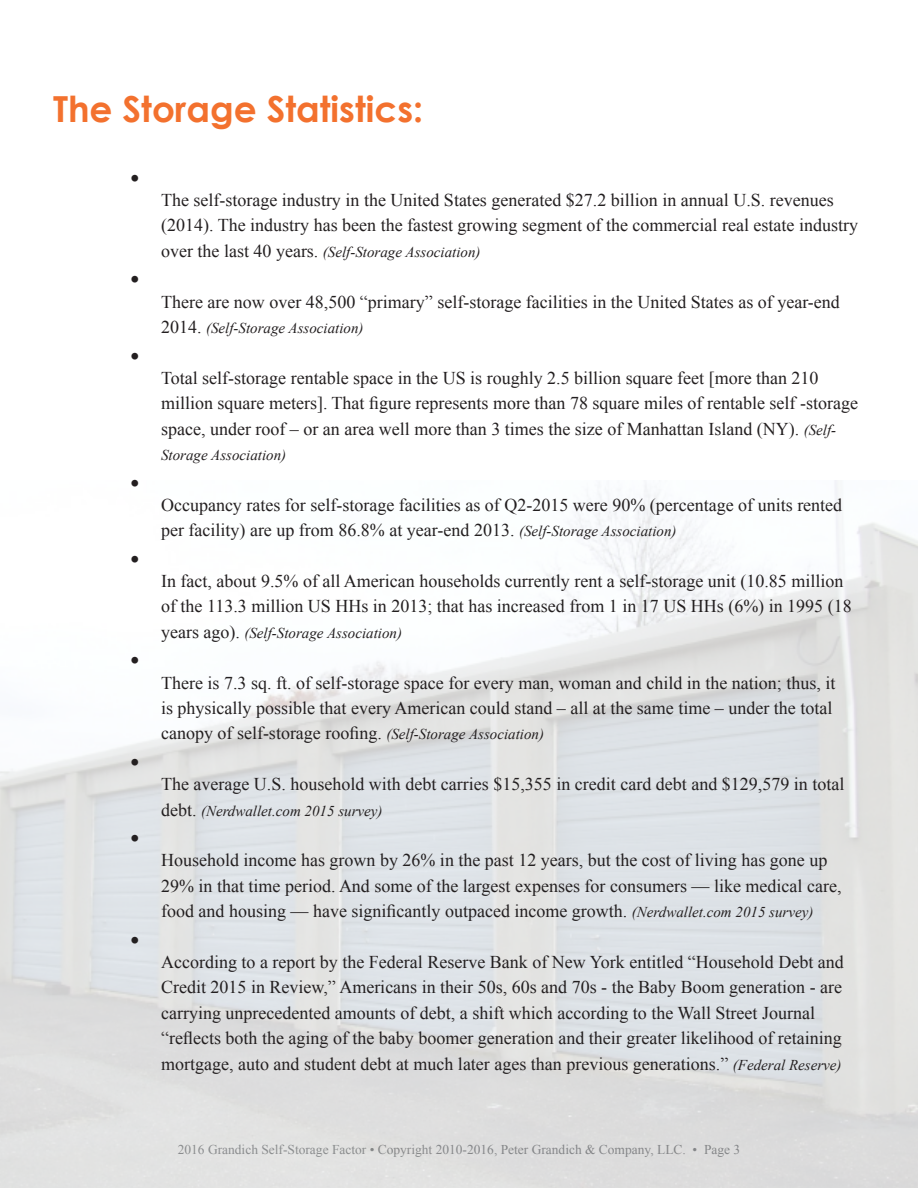
<style>
.page{position:relative;width:918px;height:1188px;background:#fff}
.page>*{position:absolute;margin:0;border:0;box-sizing:border-box;transform-origin:0 0}
.t1{font:700 35.85px "Century Gothic";color:#f3712e}
.t2{font:26.85px "Times New Roman";color:#231f20}
.t3{font:18px/25.3px "Times New Roman";color:#231f20}
.t4{font:italic 15px "Times New Roman";color:#231f20}
.t5{font:13.5px "Times New Roman";color:#939598}
.s1{font-style:normal;font-size:18px}
.s2{font-style:italic;font-size:15px}
</style>
<div class="page">
<p class="t1" style="left:53px;top:82px;width:372px">The Storage Statistics:</p>
<p class="t2" style="left:130px;top:160px;width:11px">•</p>
<p class="t2" style="left:130px;top:261px;width:11px">•</p>
<p class="t2" style="left:130px;top:338px;width:11px">•</p>
<p class="t2" style="left:130px;top:465px;width:11px">•</p>
<p class="t2" style="left:130px;top:541px;width:11px">•</p>
<p class="t2" style="left:130px;top:642px;width:11px">•</p>
<p class="t2" style="left:130px;top:744px;width:11px">•</p>
<p class="t2" style="left:130px;top:820px;width:11px">•</p>
<p class="t2" style="left:130px;top:922px;width:11px">•</p>
<p class="t3" style="left:161px;top:187px;width:699px">The self-storage industry in the United States generated $27.2 billion in annual U.S. revenues (2014). The industry has been the fastest growing segment of the commercial real estate industry</p>
<p class="t4" style="left:161px;top:241px;width:321px"><span class="s1">over the last 40 years.</span> (Self-Storage Association)</p>
<p class="t3" style="left:161px;top:289px;width:680px">There are now over 48,500 “primary” self-storage facilities in the United States as of year-end</p>
<p class="t4" style="left:161px;top:318px;width:204px"><span class="s1">2014.</span> (Self-Storage Association)</p>
<p class="t3" style="left:161px;top:365px;width:698px">Total self-storage rentable space in the US is roughly 2.5 billion square feet [more than 210 million square meters]. That figure represents more than 78 square miles of rentable self -storage space, under roof – or an area well more than 3 times the size of Manhattan Island (NY). <span class="s2">(Self-</span></p>
<p class="t4" style="left:161px;top:445px;width:127px">Storage Association)</p>
<p class="t3" style="left:161px;top:492px;width:683px">Occupancy rates for self-storage facilities as of Q2-2015 were 90% (percentage of units rented per facility) are up from 86.8% at year-end 2013. <span class="s2">(Self-Storage Association)</span></p>
<p class="t3" style="left:161px;top:568px;width:692px">In fact, about 9.5% of all American households currently rent a self-storage unit (10.85 million of the 113.3 million US HHs in 2013; that has increased from 1 in 17 US HHs (6%) in 1995 (18</p>
<p class="t4" style="left:161px;top:622px;width:243px"><span class="s1">years ago).</span> (Self-Storage Association)</p>
<p class="t3" style="left:161px;top:670px;width:676px">There is 7.3 sq. ft. of self-storage space for every man, woman and child in the nation; thus, it is physically possible that every American could stand – all at the same time – under the total canopy of self-storage roofing. <span class="s2">(Self-Storage Association)</span></p>
<p class="t3" style="left:161px;top:771px;width:685px">The average U.S. household with debt carries $15,355 in credit card debt and $129,579 in total</p>
<p class="t4" style="left:161px;top:800px;width:223px"><span class="s1">debt.</span> (Nerdwallet.com 2015 survey)</p>
<p class="t3" style="left:161px;top:847px;width:682px">Household income has grown by 26% in the past 12 years, but the cost of living has gone up<br>29% in that time period. And some of the largest expenses for consumers — like medical care, food and housing — have significantly outpaced income growth. <span class="s2">(Nerdwallet.com 2015 survey)</span></p>
<p class="t3" style="left:161px;top:949px;width:684px">According to a report by the Federal Reserve Bank of New York entitled “Household Debt and Credit 2015 in Review,” Americans in their 50s, 60s and 70s - the Baby Boom generation - are carrying unprecedented amounts of debt, a shift which according to the Wall Street Journal “reflects both the aging of the baby boomer generation and their greater likelihood of retaining mortgage, auto and student debt at much later ages than previous generations.” <span class="s2">(Federal Reserve)</span></p>
<p class="t5" style="left:178px;top:1140px;width:564px">2016 Grandich Self-Storage Factor • Copyright 2010-2016, Peter Grandich &amp; Company, LLC. • Page 3</p>
</div>
